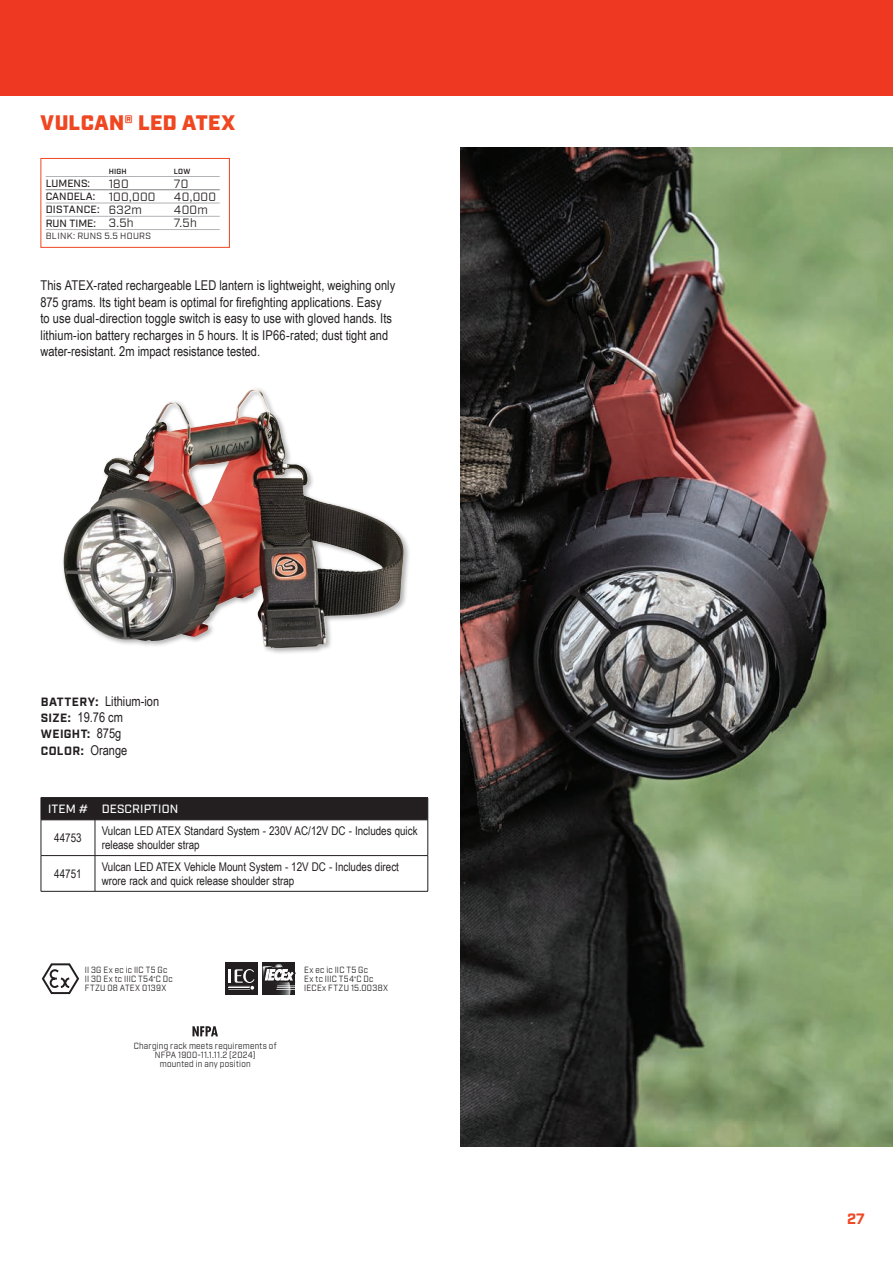
<style>
.page{position:relative;width:893px;height:1263px;background:#fff}
.page>*{position:absolute;margin:0;border:0;box-sizing:border-box;transform-origin:0 0}
.SL19_Flashlight_name{font:900 21px "Industry";letter-spacing:.025em;color:#ef4722}
.t1{font:700 15px "Industry";color:#ef4722}
.SL19_Flashlight_description{font:13.5px/16.5px "Arial Narrow";letter-spacing:.005em;color:#231f20}
.SL2023_Feature_List_nested{font:13.5px "Arial Narrow";color:#231f20}
.Tara_-_Description{font:12px/13.5px "Arial Narrow";color:#231f20}
.SL19_Output_List_nested{font:12px "Industry";letter-spacing:.02em;color:#231f20}
.SL2023_Feature_List_nested-2{font:700 12px "Industry";letter-spacing:.03em;color:#231f20}
.t2{font:500 12px "Industry";letter-spacing:.01em;color:#fff}
.SL19_Part___listing{font:12px "Arial Narrow";color:#231f20}
.SL19_Output_List_nested-2{font:500 10.5px "Industry";color:#231f20}
.SL19_Output_List_nested-3{font:500 10.5px "Industry";letter-spacing:.02em;color:#231f20}
.SL19_Certification_Copy{font:9px/9px "Industry";letter-spacing:.035em;color:#231f20;scale:.9 1}
.SL19_Output_List_nested-4{font:9px "Industry";letter-spacing:.04em;color:#231f20}
.SL19_Output_List_nested-5{font:600 7.5px "Industry";letter-spacing:.025em;color:#231f20}
.s1{font-family:"Industry";font-weight:700;font-size:12px}
.s2{font-family:"Arial Narrow";font-weight:400;font-size:13.5px}
</style>
<div class="page">
<div style="left:0;top:0;width:893px;height:96px;background:#ef3822"></div>
<div style="left:61px;top:387px;width:350px;height:268px;background:#231f20;opacity:.35"></div>
<img style="left:64px;top:389px;width:191px;height:252px">
<hr style="left:41px;top:820px;width:1px;height:35px;background:#231f20">
<hr style="left:95px;top:820px;width:1px;height:35px;background:#231f20">
<hr style="left:428px;top:820px;width:1px;height:35px;background:#231f20">
<hr style="left:41px;top:855px;width:54px;height:1px;background:#231f20">
<hr style="left:41px;top:856px;width:1px;height:35px;background:#231f20">
<hr style="left:95px;top:855px;width:333px;height:1px;background:#231f20">
<hr style="left:95px;top:856px;width:1px;height:35px;background:#231f20">
<hr style="left:428px;top:856px;width:1px;height:35px;background:#231f20">
<hr style="left:41px;top:891px;width:54px;height:1px;background:#231f20">
<hr style="left:95px;top:891px;width:333px;height:1px;background:#231f20">
<svg style="left:41px;top:797px;width:388px;height:23px;background:#231f20"></svg>
<img style="left:460px;top:147px;width:433px;height:999px">
<div style="left:225px;top:962px;width:32px;height:33px;background:#231f20"></div>
<div style="left:263px;top:962px;width:32px;height:33px;background:#231f20"></div>
<svg style="left:228px;top:963px;width:68px;height:32px"></svg>
<svg style="left:41px;top:963px;width:39px;height:31px"></svg>
<hr style="left:46px;top:189px;width:63px;height:1px;background:#808285">
<hr style="left:109px;top:189px;width:58px;height:1px;background:#808285">
<hr style="left:167px;top:189px;width:53px;height:1px;background:#808285">
<hr style="left:46px;top:176px;width:63px;height:1px;background:#b2b3b7">
<hr style="left:109px;top:176px;width:58px;height:1px;background:#b2b3b7">
<hr style="left:167px;top:176px;width:53px;height:1px;background:#b2b3b7">
<hr style="left:46px;top:203px;width:63px;height:1px;background:#b2b3b7">
<hr style="left:109px;top:203px;width:58px;height:1px;background:#b2b3b7">
<hr style="left:167px;top:203px;width:53px;height:1px;background:#b2b3b7">
<hr style="left:46px;top:216px;width:63px;height:1px;background:#b2b3b7">
<hr style="left:109px;top:216px;width:58px;height:1px;background:#b2b3b7">
<hr style="left:167px;top:216px;width:53px;height:1px;background:#b2b3b7">
<hr style="left:46px;top:229px;width:63px;height:1px;background:#b2b3b7">
<hr style="left:109px;top:229px;width:58px;height:1px;background:#b2b3b7">
<hr style="left:167px;top:229px;width:53px;height:1px;background:#b2b3b7">
<div style="left:40px;top:158px;width:190px;height:90px;border:1px solid #ef4722"></div>
<svg style="left:192px;top:1026px;width:26px;height:10px"></svg>
<p class="SL19_Flashlight_name" style="left:41px;top:110px;width:196px">VULCAN® LED ATEX</p>
<p class="SL19_Output_List_nested-5" style="left:109px;top:167px;width:19px">HIGH</p>
<p class="SL19_Output_List_nested-5" style="left:174px;top:167px;width:18px">LOW</p>
<p class="SL19_Output_List_nested-2" style="left:46px;top:177px;width:46px">LUMENS:</p>
<p class="SL19_Output_List_nested" style="left:109px;top:176px;width:21px">180</p>
<p class="SL19_Output_List_nested" style="left:174px;top:176px;width:16px">70</p>
<p class="SL19_Output_List_nested-2" style="left:46px;top:190px;width:51px">CANDELA:</p>
<p class="SL19_Output_List_nested" style="left:109px;top:189px;width:48px">100,000</p>
<p class="SL19_Output_List_nested" style="left:174px;top:189px;width:44px">40,000</p>
<p class="SL19_Output_List_nested-3" style="left:46px;top:204px;width:55px">DISTANCE:</p>
<p class="SL19_Output_List_nested" style="left:109px;top:203px;width:35px">632m</p>
<p class="SL19_Output_List_nested" style="left:174px;top:203px;width:36px">400m</p>
<p class="SL19_Output_List_nested-2" style="left:46px;top:217px;width:52px">RUN TIME:</p>
<p class="SL19_Output_List_nested" style="left:109px;top:216px;width:26px">3.5h</p>
<p class="SL19_Output_List_nested" style="left:174px;top:216px;width:25px">7.5h</p>
<p class="SL19_Output_List_nested-4" style="left:46px;top:230px;width:107px">BLINK: RUNS 5.5 HOURS</p>
<p class="SL19_Flashlight_description" style="left:40px;top:277px;width:356px">This ATEX-rated rechargeable LED lantern is lightweight, weighing only 875 grams. Its tight beam is optimal for firefighting applications. Easy<br>to use dual-direction toggle switch is easy to use with gloved hands. Its lithium-ion battery recharges in 5 hours. It is IP66-rated; dust tight and water-resistant. 2m impact resistance tested.</p>
<p class="SL2023_Feature_List_nested" style="left:41px;top:691px;width:120px"><span class="s1">BATTERY:</span> Lithium-ion</p>
<p class="SL2023_Feature_List_nested" style="left:41px;top:707px;width:84px"><span class="s1">SIZE:</span> 19.76 cm</p>
<p class="SL2023_Feature_List_nested-2" style="left:41px;top:727px;width:82px">WEIGHT: <span class="s2">875g</span></p>
<p class="SL2023_Feature_List_nested-2" style="left:41px;top:743px;width:88px">COLOR: <span class="s2">Orange</span></p>
<p class="t2" style="left:48px;top:802px;width:41px">ITEM #</p>
<p class="t2" style="left:102px;top:802px;width:78px">DESCRIPTION</p>
<p class="SL19_Part___listing" style="left:54px;top:829px;width:29px">44753</p>
<p class="Tara_-_Description" style="left:102px;top:824px;width:317px">Vulcan LED ATEX Standard System - 230V AC/12V DC - Includes quick release shoulder strap</p>
<p class="SL19_Part___listing" style="left:54px;top:865px;width:29px">44751</p>
<p class="Tara_-_Description" style="left:102px;top:860px;width:299px">Vulcan LED ATEX Vehicle Mount System - 12V DC - Includes direct wrore rack and quick release shoulder strap</p>
<p class="SL19_Certification_Copy" style="left:85px;top:966px;width:93px">II 3G Ex ec ic IIC T5 Gc</p>
<p class="SL19_Certification_Copy" style="left:85px;top:975px;width:99px">II 3D Ex tc IIIC T54˚C Dc<br>FTZU 08 ATEX 0139X</p>
<p class="SL19_Certification_Copy" style="left:304px;top:965px;width:95px">Ex ec ic IIC T5 Gc<br>Ex tc IIIC T54˚C Dc<br>IECEx FTZU 15.0038X</p>
<p class="SL19_Certification_Copy" style="left:134px;top:1042px;width:160px;text-align:center">Charging rack meets requirements of<br>NFPA 1900-11.1.11.2 (2024)</p>
<p class="SL19_Certification_Copy" style="left:160px;top:1060px;width:102px">mounted in any position</p>
<p class="t1" style="left:847px;top:1210px;width:19px">27</p>
</div>
